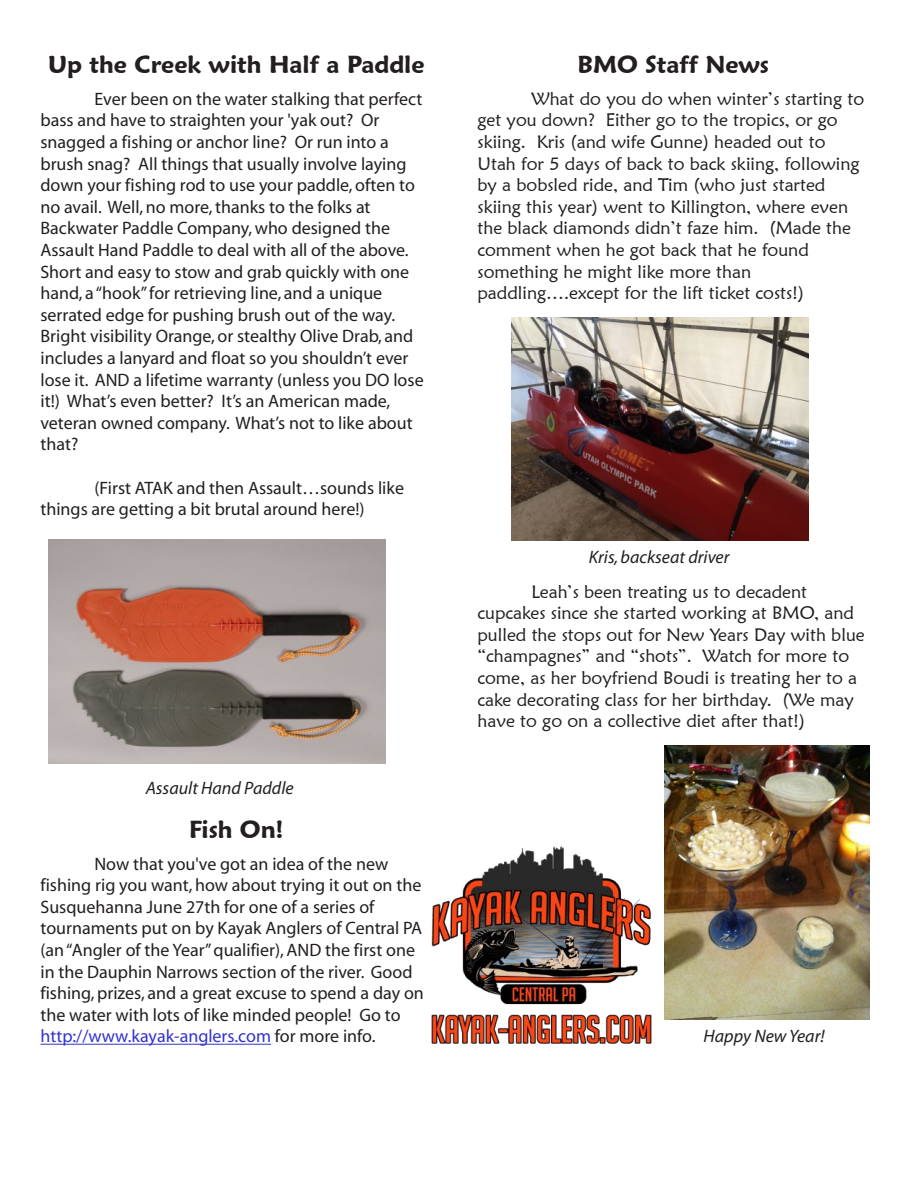
<style>
.page{position:relative;width:918px;height:1188px;background:#fff}
.page>*{position:absolute;margin:0;border:0;box-sizing:border-box;transform-origin:0 0}
.t1{font:600 24px "Maiandra GD";color:#231f20}
.t2{font:18px/21.6px "Myriad";color:#231f20}
.t3{font:18px/21.6px "Maiandra GD";color:#231f20}
.t4{font:italic 18px "Myriad";color:#231f20}
.s1{color:#33c}
</style>
<div class="page">
<img style="left:431px;top:823px;width:263px;height:221px">
<img style="left:665px;top:746px;width:204px;height:273px">
<hr style="left:41px;top:1044px;width:230px;height:1px;background:#33c">
<img style="left:48px;top:539px;width:338px;height:225px">
<img style="left:511px;top:317px;width:298px;height:223px">
<h1 class="t1" style="left:48px;top:50px;width:378px">Up the Creek with Half a Paddle</h1>
<p class="t2" style="left:41px;top:89px;width:385px;text-indent:54px">Ever been on the water stalking that perfect bass and have to straighten your 'yak out? Or snagged a fishing or anchor line? Or run into a brush snag? All things that usually involve laying down your fishing rod to use your paddle, often to no avail. Well, no more, thanks to the folks at Backwater Paddle Company, who designed the Assault Hand Paddle to deal with all of the above.<br>Short and easy to stow and grab quickly with one hand, a “hook” for retrieving line, and a unique serrated edge for pushing brush out of the way.<br>Bright visibility Orange, or stealthy Olive Drab, and includes a lanyard and float so you shouldn’t ever lose it. AND a lifetime warranty (unless you DO lose it!) What’s even better? It’s an American made, veteran owned company. What’s not to like about that?</p>
<p class="t2" style="left:41px;top:478px;width:365px;text-indent:54px">(First ATAK and then Assault…sounds like things are getting a bit brutal around here!)</p>
<p class="t4" style="left:146px;top:779px;width:149px">Assault Hand Paddle</p>
<h1 class="t1" style="left:189px;top:814px;width:96px">Fish On!</h1>
<p class="t2" style="left:41px;top:854px;width:385px;text-indent:54px">Now that you've got an idea of the new fishing rig you want, how about trying it out on the Susquehanna June 27th for one of a series of tournaments put on by Kayak Anglers of Central PA (an “Angler of the Year” qualifier), AND the first one in the Dauphin Narrows section of the river. Good fishing, prizes, and a great excuse to spend a day on the water with lots of like minded people! Go to <span class="s1">http://www.kayak-anglers.com</span> for more info.</p>
<h1 class="t1" style="left:577px;top:50px;width:193px">BMO Staff News</h1>
<p class="t3" style="left:478px;top:88px;width:388px;text-indent:54px">What do you do when winter’s starting to get you down? Either go to the tropics, or go skiing. Kris (and wife Gunne) headed out to Utah for 5 days of back to back skiing, following by a bobsled ride, and Tim (who just started skiing this year) went to Killington, where even the black diamonds didn’t faze him. (Made the comment when he got back that he found something he might like more than paddling….except for the lift ticket costs!)</p>
<p class="t4" style="left:589px;top:548px;width:142px">Kris, backseat driver</p>
<p class="t3" style="left:478px;top:580px;width:389px;text-indent:54px">Leah’s been treating us to decadent cupcakes since she started working at BMO, and pulled the stops out for New Years Day with blue “champagnes” and “shots”. Watch for more to come, as her boyfriend Boudi is treating her to a cake decorating class for her birthday. (We may have to go on a collective diet after that!)</p>
<p class="t4" style="left:704px;top:1027px;width:123px">Happy New Year!</p>
</div>
